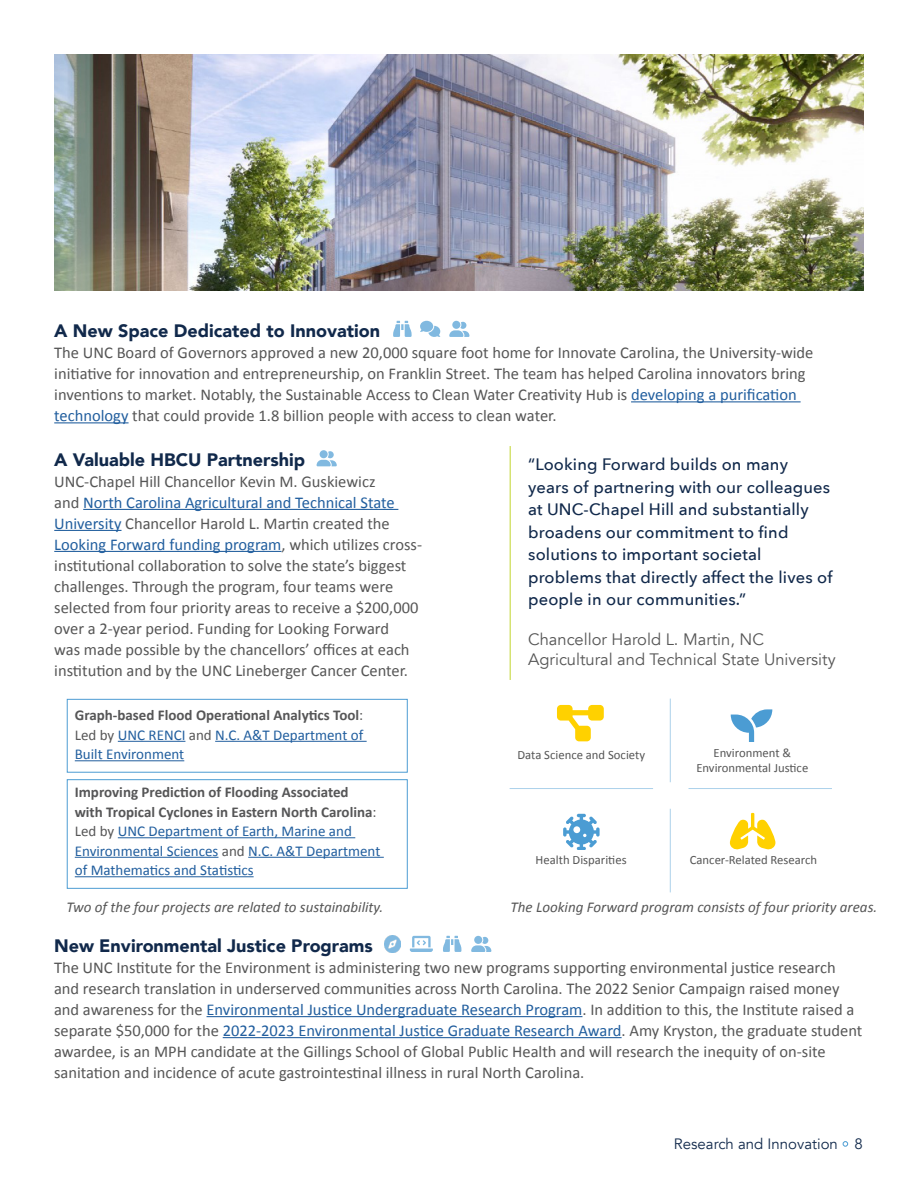
<style>
.page{position:relative;width:918px;height:1188px;background:#fff}
.page>*{position:absolute;margin:0;border:0;box-sizing:border-box;transform-origin:0 0}
.t1{font:900 18px "Avenir";color:#11294b}
.t2{font:16.5px/21px "Calibri";color:#565656}
.t3{font:500 16.5px/22.5px "Avenir Next";letter-spacing:.01em;color:#11294b}
.t4{font:16.5px/19.8px "Avenir";color:#565656}
.t5{font:15px/19.5px "Calibri";color:#215e9e;text-align:justify}
.t6{font:italic 15px "Calibri";color:#565656}
.t7{font:15px "Avenir";color:#11294b}
.t8{font:12.6px/14.5px "Calibri";color:#565656;text-align:center}
.s1{color:#215e9e}
.s2{font-weight:700;color:#565657}
.s3{color:#565657}
</style>
<div class="page">
<hr style="left:631px;top:401px;width:170px;height:1px;background:#215e9e">
<hr style="left:54px;top:422px;width:75px;height:1px;background:#215e9e">
<hr style="left:207px;top:1016px;width:375px;height:1px;background:#215e9e">
<hr style="left:223px;top:1037px;width:399px;height:1px;background:#215e9e">
<img style="left:54px;top:54px;width:810px;height:237px">
<hr style="left:83px;top:509px;width:315px;height:1px;background:#215e9e">
<hr style="left:54px;top:530px;width:68px;height:1px;background:#215e9e">
<hr style="left:54px;top:551px;width:228px;height:1px;background:#215e9e">
<svg style="left:731px;top:709px;width:41px;height:32px"></svg>
<svg style="left:557px;top:705px;width:47px;height:36px"></svg>
<svg style="left:563px;top:814px;width:37px;height:36px"></svg>
<svg style="left:730px;top:813px;width:45px;height:37px"></svg>
<hr style="left:670px;top:809px;width:1px;height:83px;background:#4c9cd3">
<hr style="left:510px;top:788px;width:143px;height:1px;background:#4c9cd3">
<hr style="left:689px;top:788px;width:143px;height:1px;background:#4c9cd3">
<hr style="left:670px;top:699px;width:1px;height:83px;background:#4c9cd3">
<hr style="left:510px;top:446px;width:1px;height:234px;background:#c1d52f">
<div style="left:67px;top:699px;width:341px;height:74px;border:1px solid #4c9cd3"></div>
<hr style="left:118px;top:741px;width:67px;height:1px;background:#215e9e">
<hr style="left:215px;top:741px;width:152px;height:1px;background:#215e9e">
<hr style="left:75px;top:760px;width:109px;height:1px;background:#215e9e">
<div style="left:67px;top:779px;width:341px;height:110px;border:1px solid #4c9cd3"></div>
<hr style="left:118px;top:837px;width:237px;height:1px;background:#215e9e">
<hr style="left:75px;top:857px;width:143px;height:1px;background:#215e9e">
<hr style="left:248px;top:857px;width:136px;height:1px;background:#215e9e">
<hr style="left:75px;top:876px;width:179px;height:1px;background:#215e9e">
<svg style="left:843px;top:1142px;width:5px;height:4px"></svg>
<svg style="left:449px;top:321px;width:20px;height:16px"></svg>
<svg style="left:420px;top:321px;width:20px;height:16px"></svg>
<svg style="left:393px;top:321px;width:19px;height:16px"></svg>
<svg style="left:410px;top:936px;width:23px;height:16px"></svg>
<img style="left:385px;top:936px;width:16px;height:16px">
<svg style="left:443px;top:936px;width:18px;height:16px"></svg>
<svg style="left:471px;top:936px;width:20px;height:16px"></svg>
<svg style="left:317px;top:450px;width:20px;height:16px"></svg>
<p class="t1" style="left:54px;top:315px;width:327px">A New Space Dedicated to Innovation</p>
<p class="t2" style="left:54px;top:342px;width:761px">The UNC Board of Governors approved a new 20,000 square foot home for Innovate Carolina, the University-wide initiative for innovation and entrepreneurship, on Franklin Street. The team has helped Carolina innovators bring inventions to market. Notably, the Sustainable Access to Clean Water Creativity Hub is <span class="s1">developing a purification technology</span> that could provide 1.8 billion people with access to clean water.</p>
<p class="t1" style="left:54px;top:444px;width:253px">A Valuable HBCU Partnership</p>
<p class="t2" style="left:54px;top:470px;width:369px">UNC-Chapel Hill Chancellor Kevin M. Guskiewicz<br>and <span class="s1">North Carolina Agricultural and Technical State University</span> Chancellor Harold L. Martin created the <span class="s1">Looking Forward funding program</span>, which utilizes cross&shy;institutional collaboration to solve the state’s biggest challenges. Through the program, four teams were selected from four priority areas to receive a $200,000 over a 2-year period. Funding for Looking Forward<br>was made possible by the chancellors’ offices at each institution and by the UNC Lineberger Cancer Center.</p>
<p class="t5" style="left:75px;top:705px;width:290px"><span class="s2">Graph-based Flood Operational Analytics Tool</span><span class="s3">:<br>Led by</span> UNC RENCI <span class="s3">and</span> N.C. A&amp;T Department of Built Environment</p>
<p class="t5" style="left:75px;top:782px;width:307px;text-align:left"><span class="s2">Improving Prediction of Flooding Associated with Tropical Cyclones in Eastern North Carolina</span><span class="s3">:<br>Led by</span> UNC Department of Earth, Marine and Environmental Sciences <span class="s3">and</span> N.C. A&amp;T Department of Mathematics and Statistics</p>
<p class="t6" style="left:66px;top:896px;width:318px">Two of the four projects are related to sustainability.</p>
<p class="t3" style="left:528px;top:453px;width:306px">“Looking Forward builds on many years of partnering with our colleagues at UNC-Chapel Hill and substantially broadens our commitment to find solutions to important societal problems that directly affect the lives of people in our communities.”</p>
<p class="t4" style="left:528px;top:630px;width:309px">Chancellor Harold L. Martin, NC<br>Agricultural and Technical State University</p>
<p class="t8" style="left:518px;top:747px;width:129px">Data Science and Society</p>
<p class="t8" style="left:696px;top:745px;width:113px">Environment &amp;<br>Environmental Justice</p>
<p class="t8" style="left:536px;top:852px;width:92px">Health Disparities</p>
<p class="t8" style="left:690px;top:852px;width:129px">Cancer-Related Research</p>
<p class="t6" style="left:511px;top:896px;width:368px">The Looking Forward program consists of four priority areas.</p>
<p class="t1" style="left:54px;top:930px;width:320px">New Environmental Justice Programs</p>
<p class="t2" style="left:54px;top:956px;width:810px">The UNC Institute for the Environment is administering two new programs supporting environmental justice research and research translation in underserved communities across North Carolina. The 2022 Senior Campaign raised money and awareness for the <span class="s1">Environmental Justice Undergraduate Research Program</span>. In addition to this, the Institute raised a separate $50,000 for the <span class="s1">2022-2023 Environmental Justice Graduate Research Award</span>. Amy Kryston, the graduate student awardee, is an MPH candidate at the Gillings School of Global Public Health and will research the inequity of on-site sanitation and incidence of acute gastrointestinal illness in rural North Carolina.</p>
<p class="t7" style="left:674px;top:1135px;width:191px">Research and Innovation 8</p>
</div>
